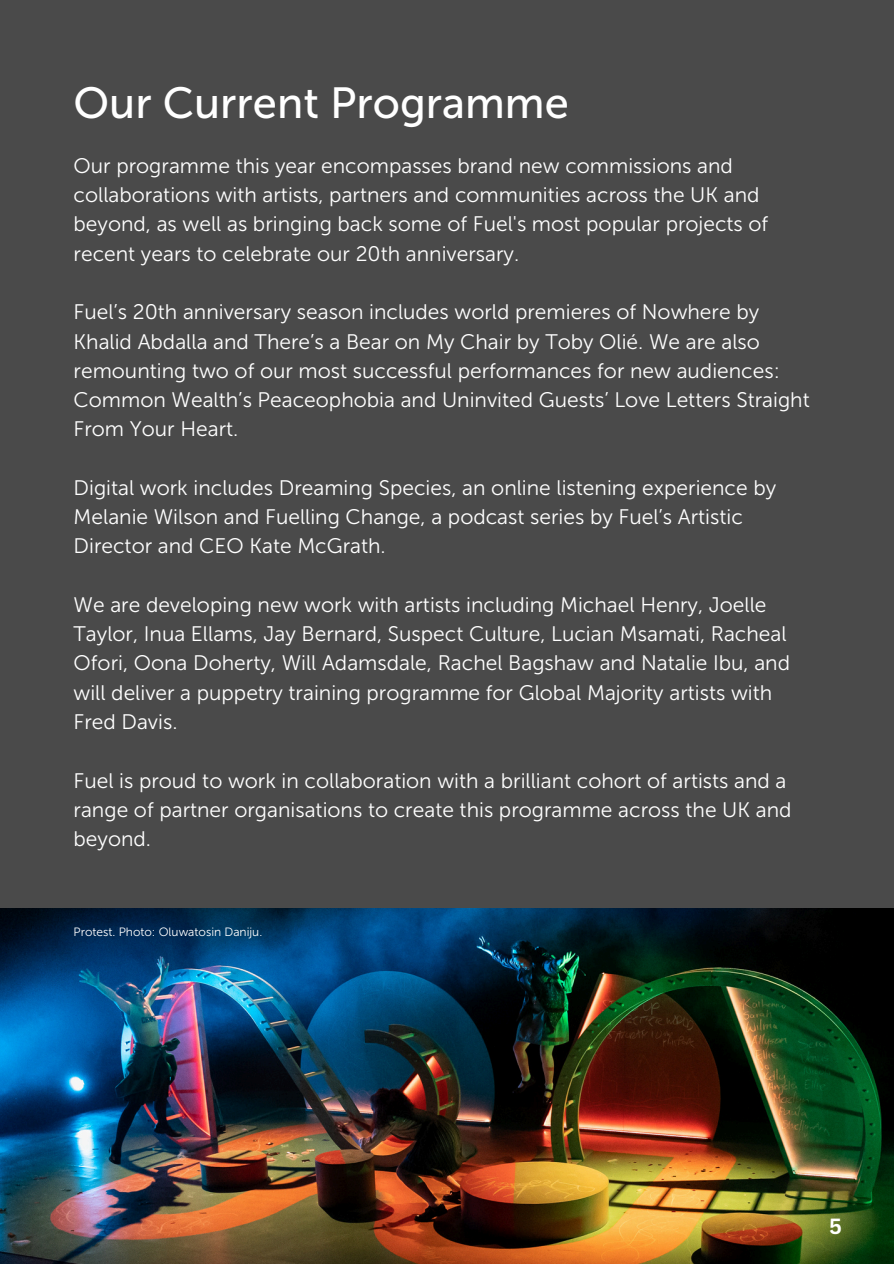
<style>
.page{position:relative;width:894px;height:1264px;background:#fff}
.page>*{position:absolute;margin:0;border:0;box-sizing:border-box;transform-origin:0 0}
.t1{font:43.5px "Museo Sans 500";color:#fff}
.t2{font:700 21.3px "Canva Sans";color:#fff}
.t3{font:21px/29.2px "Museo Sans 300";color:#fff}
.t4{font:12px "Museo Sans 300";color:#fff}
</style>
<div class="page">
<div style="left:0;top:0;width:893px;height:1263px;background:#4a4a4a"></div>
<img style="left:0;top:908px;width:893px;height:355px">
<p class="t1" style="left:74px;top:77px;width:496px">Our Current Programme</p>
<h1 class="t3" style="left:74px;top:151px;width:696px">Our programme this year encompasses brand new commissions and collaborations with artists, partners and communities across the UK and beyond, as well as bringing back some of Fuel's most popular projects of recent years to celebrate our 20th anniversary.</h1>
<h2 class="t3" style="left:74px;top:297px;width:737px">Fuel’s 20th anniversary season includes world premieres of Nowhere by Khalid Abdalla and There’s a Bear on My Chair by Toby Olié. We are also remounting two of our most successful performances for new audiences:<br>Common Wealth’s Peaceophobia and Uninvited Guests’ Love Letters Straight From Your Heart.</h2>
<h2 class="t3" style="left:74px;top:473px;width:704px">Digital work includes Dreaming Species, an online listening experience by<br>Melanie Wilson and Fuelling Change, a podcast series by Fuel’s Artistic<br>Director and CEO Kate McGrath.</h2>
<h2 class="t3" style="left:74px;top:590px;width:717px">We are developing new work with artists including Michael Henry, Joelle Taylor, Inua Ellams, Jay Bernard, Suspect Culture, Lucian Msamati, Racheal Ofori, Oona Doherty, Will Adamsdale, Rachel Bagshaw and Natalie Ibu, and will deliver a puppetry training programme for Global Majority artists with Fred Davis.</h2>
<h2 class="t3" style="left:74px;top:765px;width:719px">Fuel is proud to work in collaboration with a brilliant cohort of artists and a range of partner organisations to create this programme across the UK and beyond.</h2>
<p class="t4" style="left:74px;top:924px;width:190px">Protest. Photo: Oluwatosin Daniju.</p>
<p class="t2" style="left:829px;top:1211px;width:14px">5</p>
</div>
